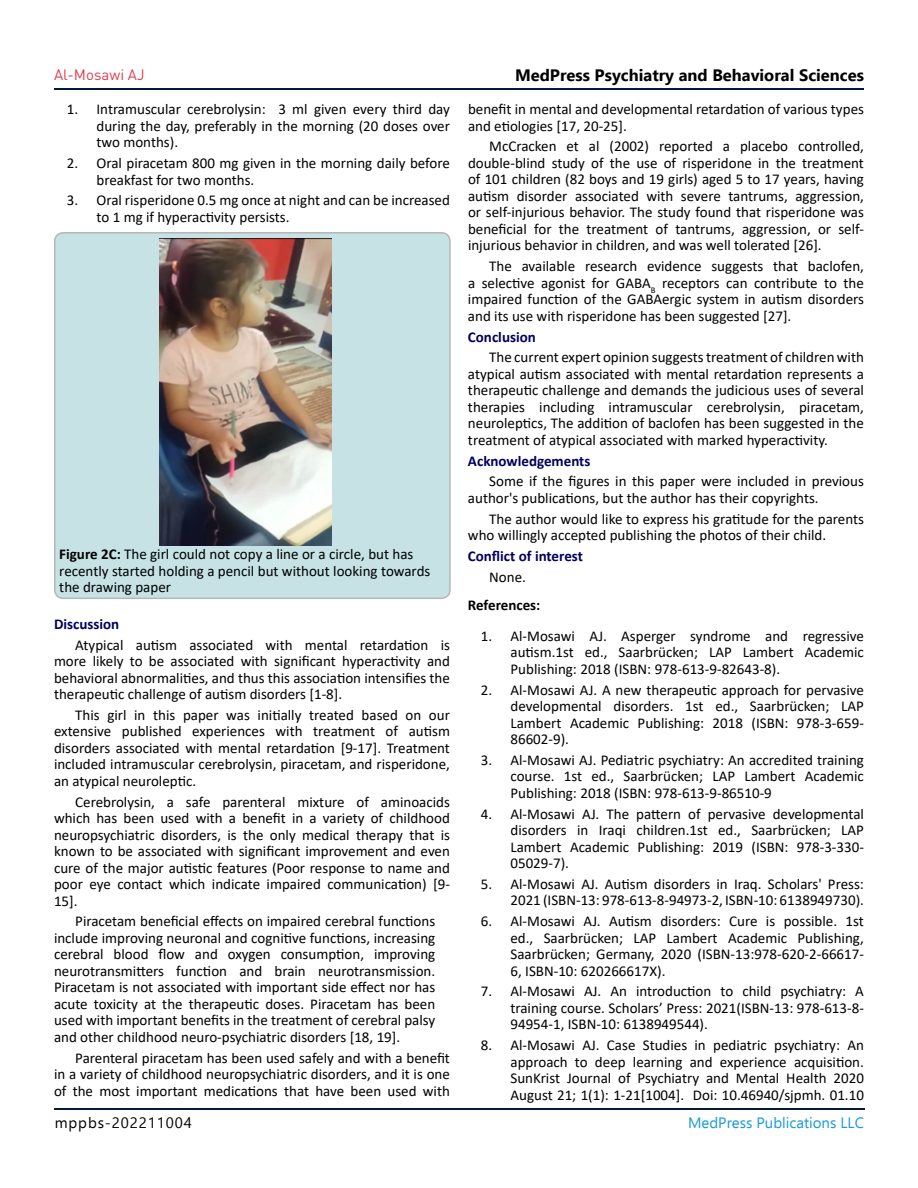
<style>
.page{position:relative;width:918px;height:1188px;background:#fff}
.page>*{position:absolute;margin:0;border:0;box-sizing:border-box;transform-origin:0 0}
.t1{font:700 16.5px "Ebrima";color:#000}
.t2{font:15px/16.5px "Calibri";color:#000;text-align:justify}
.t3{font:700 15px "Calibri";color:#00005e}
.t4{font:15px "Ebrima";color:#199ad9}
.t5{font:15px "Ebrima";letter-spacing:.06em;color:#000}
.t6{font:15px "DIN Pro";color:#dd3e50}
.t7{font:700 15px "Calibri";color:#000}
.s1{font-weight:700}
</style>
<div class="page">
<hr style="left:54px;top:88px;width:810px;height:1px;background:#051a36">
<hr style="left:55px;top:1109px;width:810px;height:1px;background:#051a36">
<div style="left:55px;top:233px;width:395px;height:365px;background:#c6e2e4;border-radius:9px"></div>
<div style="left:54px;top:232px;width:397px;height:367px;border:2px solid #000;border-radius:9px"></div>
<img style="left:159px;top:239px;width:173px;height:307px">
<p class="t6" style="left:54px;top:63px;width:92px">Al-Mosawi AJ</p>
<p class="t1" style="left:515px;top:62px;width:350px">MedPress Psychiatry and Behavioral Sciences</p>
<p class="t2" style="left:97px;top:101px;width:355px;text-indent:-30px">1. Intramuscular cerebrolysin: 3 ml given every third day during the day, preferably in the morning (20 doses over two months).</p>
<p class="t2" style="left:97px;top:154px;width:355px;text-indent:-30px">2. Oral piracetam 800 mg given in the morning daily before breakfast for two months.</p>
<p class="t2" style="left:97px;top:192px;width:355px;text-indent:-30px">3. Oral risperidone 0.5 mg once at night and can be increased to 1 mg if hyperactivity persists.</p>
<p class="t2" style="left:59px;top:546px;width:373px;text-align:left"><span class="s1">Figure 2C:</span> The girl could not copy a line or a circle, but has recently started holding a pencil but without looking towards the drawing paper</p>
<p class="t3" style="left:54px;top:613px;width:67px">Discussion</p>
<p class="t2" style="left:54px;top:636px;width:398px;text-indent:21px">Atypical autism associated with mental retardation is more likely to be associated with significant hyperactivity and behavioral abnormalities, and thus this association intensifies the therapeutic challenge of autism disorders [1-8].</p>
<p class="t2" style="left:54px;top:706px;width:397px;text-indent:21px">This girl in this paper was initially treated based on our extensive published experiences with treatment of autism disorders associated with mental retardation [9-17]. Treatment included intramuscular cerebrolysin, piracetam, and risperidone, an atypical neuroleptic.</p>
<p class="t2" style="left:54px;top:793px;width:398px;text-indent:21px">Cerebrolysin, a safe parenteral mixture of aminoacids which has been used with a benefit in a variety of childhood neuropsychiatric disorders, is the only medical therapy that is known to be associated with significant improvement and even cure of the major autistic features (Poor response to name and poor eye contact which indicate impaired communication) [9- 15].</p>
<p class="t2" style="left:54px;top:913px;width:383px;text-indent:21px">Piracetam beneficial effects on impaired cerebral functions include improving neuronal and cognitive functions, increasing cerebral blood flow and oxygen consumption, improving neurotransmitters function and brain neurotransmission.<br>Piracetam is not associated with important side effect nor has acute toxicity at the therapeutic doses. Piracetam has been used with important benefits in the treatment of cerebral palsy and other childhood neuro-psychiatric disorders [18, 19].</p>
<p class="t2" style="left:54px;top:1049px;width:397px;text-indent:21px">Parenteral piracetam has been used safely and with a benefit in a variety of childhood neuropsychiatric disorders, and it is one of the most important medications that have been used with</p>
<p class="t5" style="left:55px;top:1111px;width:139px">mppbs-202211004</p>
<p class="t2" style="left:468px;top:101px;width:398px">benefit in mental and developmental retardation of various types and etiologies [17, 20-25].</p>
<p class="t2" style="left:468px;top:138px;width:398px;text-indent:21px">McCracken et al (2002) reported a placebo controlled, double-blind study of the use of risperidone in the treatment of 101 children (82 boys and 19 girls) aged 5 to 17 years, having autism disorder associated with severe tantrums, aggression, or self-injurious behavior. The study found that risperidone was beneficial for the treatment of tantrums, aggression, or self&shy;injurious behavior in children, and was well tolerated [26].</p>
<p class="t2" style="left:468px;top:258px;width:398px;text-indent:21px">The available research evidence suggests that baclofen, a selective agonist for GABA<sub>B</sub> receptors can contribute to the impaired function of the GABAergic system in autism disorders and its use with risperidone has been suggested [27].</p>
<p class="t3" style="left:468px;top:326px;width:69px">Conclusion</p>
<p class="t2" style="left:468px;top:349px;width:398px;text-indent:21px">The current expert opinion suggests treatment of children with atypical autism associated with mental retardation represents a therapeutic challenge and demands the judicious uses of several therapies including intramuscular cerebrolysin, piracetam, neuroleptics, The addition of baclofen has been suggested in the treatment of atypical associated with marked hyperactivity.</p>
<p class="t3" style="left:468px;top:450px;width:124px">Acknowledgements</p>
<p class="t2" style="left:468px;top:473px;width:397px;text-indent:21px">Some if the figures in this paper were included in previous author's publications, but the author has their copyrights.</p>
<p class="t2" style="left:468px;top:510px;width:397px;text-indent:21px">The author would like to express his gratitude for the parents who willingly accepted publishing the photos of their child.</p>
<p class="t3" style="left:468px;top:545px;width:116px">Conflict of interest</p>
<p class="t2" style="left:489px;top:568px;width:38px">None.</p>
<p class="t7" style="left:468px;top:595px;width:74px">References:</p>
<p class="t2" style="left:511px;top:627px;width:355px;text-indent:-30px">1. Al-Mosawi AJ. Asperger syndrome and regressive autism.1st ed., Saarbrücken; LAP Lambert Academic Publishing: 2018 (ISBN: 978-613-9-82643-8).</p>
<p class="t2" style="left:511px;top:681px;width:355px;text-indent:-30px">2. Al-Mosawi AJ. A new therapeutic approach for pervasive developmental disorders. 1st ed., Saarbrücken; LAP Lambert Academic Publishing: 2018 (ISBN: 978-3-659- 86602-9).</p>
<p class="t2" style="left:511px;top:751px;width:355px;text-indent:-30px">3. Al-Mosawi AJ. Pediatric psychiatry: An accredited training course. 1st ed., Saarbrücken; LAP Lambert Academic Publishing: 2018 (ISBN: 978-613-9-86510-9</p>
<p class="t2" style="left:511px;top:805px;width:355px;text-indent:-30px">4. Al-Mosawi AJ. The pattern of pervasive developmental disorders in Iraqi children.1st ed., Saarbrücken; LAP Lambert Academic Publishing: 2019 (ISBN: 978-3-330- 05029-7).</p>
<p class="t2" style="left:481px;top:875px;width:385px;text-align:right">5. Al-Mosawi AJ. Autism disorders in Iraq. Scholars' Press:<br>2021 (ISBN-13: 978-613-8-94973-2, ISBN-10: 6138949730).</p>
<p class="t2" style="left:511px;top:913px;width:355px;text-indent:-30px">6. Al-Mosawi AJ. Autism disorders: Cure is possible. 1st ed., Saarbrücken; LAP Lambert Academic Publishing, Saarbrücken; Germany, 2020 (ISBN-13:978-620-2-66617- 6, ISBN-10: 620266617X).</p>
<p class="t2" style="left:511px;top:983px;width:355px;text-indent:-30px">7. Al-Mosawi AJ. An introduction to child psychiatry: A training course. Scholars’ Press: 2021(ISBN-13: 978-613-8- 94954-1, ISBN-10: 6138949544).</p>
<p class="t2" style="left:511px;top:1037px;width:355px;text-indent:-30px">8. Al-Mosawi AJ. Case Studies in pediatric psychiatry: An approach to deep learning and experience acquisition.<br>SunKrist Journal of Psychiatry and Mental Health 2020<br>August 21; 1(1): 1-21[1004]. Doi: 10.46940/sjpmh. 01.10</p>
<p class="t4" style="left:688px;top:1111px;width:177px">MedPress Publications LLC</p>
</div>
